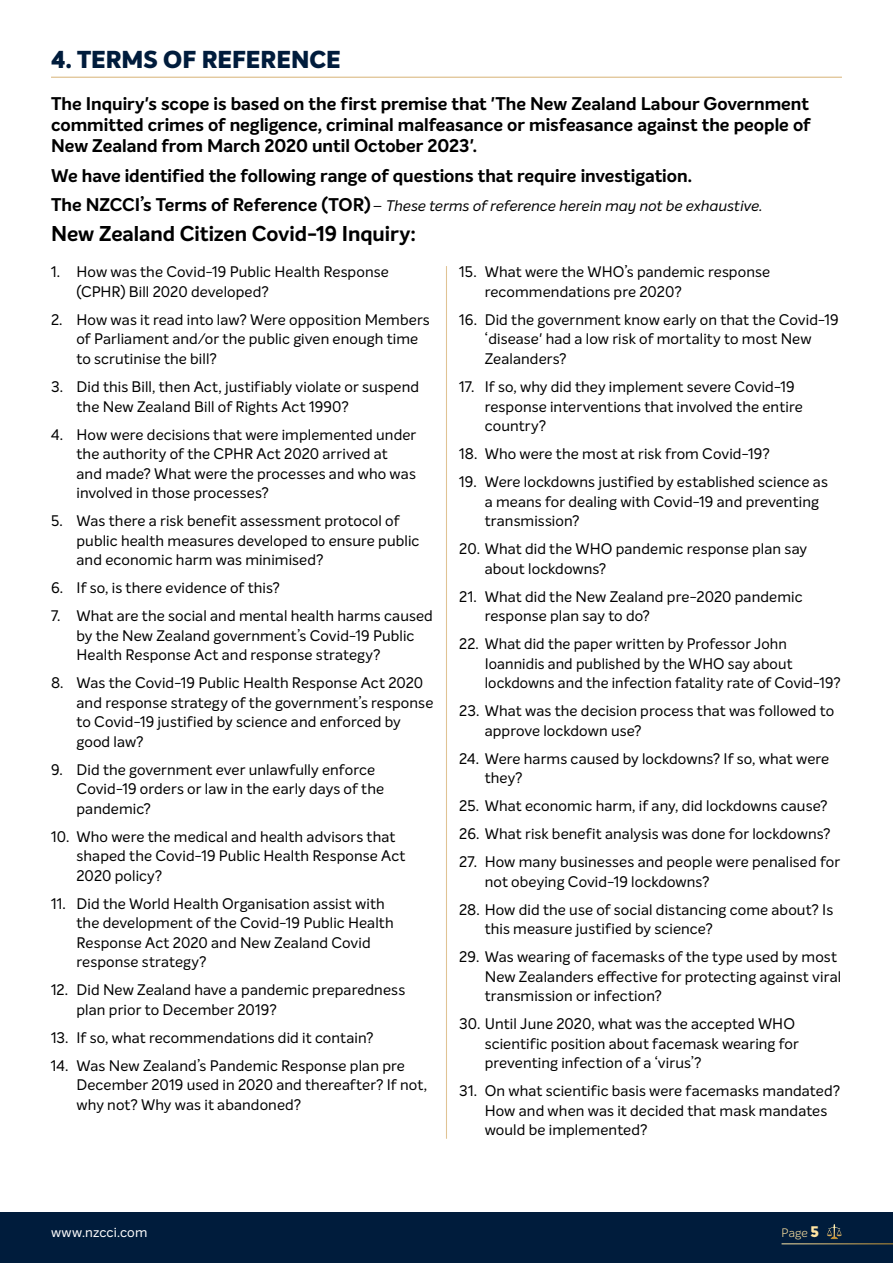
<style>
.page{position:relative;width:893px;height:1263px;background:#fff}
.page>*{position:absolute;margin:0;border:0;box-sizing:border-box;transform-origin:0 0}
.t1{font:800 24px "Intelo Alt";color:#001c3c}
.t2{font:700 21px "Intelo Alt";color:#000}
.t3{font:700 18px/21px "Intelo Alt";color:#000;text-align:justify}
.t4{font:15px/19.5px "Intelo Alt";letter-spacing:.005em;color:#000}
.t5{font:italic 15px "Intelo Alt";letter-spacing:.005em;color:#000}
.t6{font:13.5px "Intelo Alt";letter-spacing:.01em;color:#fff}
.t7{font:300 12px "Intelo Alt";color:#ffe4a2}
.s1{font-weight:700;font-style:normal;font-size:18px}
.s2{font-weight:800;font-size:15px}
</style>
<div class="page">
<div style="left:0;top:1212px;width:893px;height:51px;background:#001c3c"></div>
<svg style="left:827px;top:1224px;width:14px;height:15px"></svg>
<hr style="left:781px;top:1243px;width:112px;height:1px;background:#fff">
<hr style="left:51px;top:77px;width:791px;height:1px;background:#dab77e">
<hr style="left:446px;top:266px;width:1px;height:873px;background:#e0c394">
<h1 class="t1" style="left:51px;top:44px;width:291px">4. TERMS OF REFERENCE</h1>
<p class="t3" style="left:51px;top:94px;width:761px">The Inquiry's scope is based on the first premise that 'The New Zealand Labour Government committed crimes of negligence, criminal malfeasance or misfeasance against the people of New Zealand from March 2020 until October 2023'.</p>
<p class="t3" style="left:51px;top:165px;width:642px">We have identified the following range of questions that require investigation.</p>
<p class="t5" style="left:51px;top:197px;width:714px"><span class="s1">The NZCCI’s Terms of Reference (TOR)</span> – These terms of reference herein may not be exhaustive.</p>
<h2 class="t2" style="left:51px;top:220px;width:367px">New Zealand Citizen Covid-19 Inquiry:</h2>
<p class="t4" style="left:77px;top:262px;width:314px;text-indent:-26px">1. How was the Covid-19 Public Health Response (CPHR) Bill 2020 developed?</p>
<p class="t4" style="left:77px;top:310px;width:355px;text-indent:-26px">2. How was it read into law? Were opposition Members of Parliament and/or the public given enough time to scrutinise the bill?</p>
<p class="t4" style="left:77px;top:377px;width:344px;text-indent:-26px">3. Did this Bill, then Act, justifiably violate or suspend the New Zealand Bill of Rights Act 1990?</p>
<p class="t4" style="left:77px;top:424px;width:341px;text-indent:-26px">4. How were decisions that were implemented under the authority of the CPHR Act 2020 arrived at and made? What were the processes and who was involved in those processes?</p>
<p class="t4" style="left:77px;top:511px;width:344px;text-indent:-26px">5. Was there a risk benefit assessment protocol of public health measures developed to ensure public and economic harm was minimised?</p>
<p class="t4" style="left:51px;top:578px;width:230px">6. If so, is there evidence of this?</p>
<p class="t4" style="left:77px;top:606px;width:358px;text-indent:-26px">7. What are the social and mental health harms caused by the New Zealand government’s Covid-19 Public<br>Health Response Act and response strategy?</p>
<p class="t4" style="left:77px;top:673px;width:358px;text-indent:-26px">8. Was the Covid-19 Public Health Response Act 2020 and response strategy of the government’s response to Covid-19 justified by science and enforced by good law?</p>
<p class="t4" style="left:77px;top:759px;width:309px;text-indent:-26px">9. Did the government ever unlawfully enforce<br>Covid-19 orders or law in the early days of the pandemic?</p>
<p class="t4" style="left:77px;top:826px;width:330px;text-indent:-26px">10. Who were the medical and health advisors that shaped the Covid-19 Public Health Response Act<br>2020 policy?</p>
<p class="t4" style="left:77px;top:893px;width:319px;text-indent:-26px">11. Did the World Health Organisation assist with the development of the Covid-19 Public Health Response Act 2020 and New Zealand Covid response strategy?</p>
<p class="t4" style="left:77px;top:980px;width:330px;text-indent:-26px">12. Did New Zealand have a pandemic preparedness plan prior to December 2019?</p>
<p class="t4" style="left:51px;top:1027px;width:324px">13. If so, what recommendations did it contain?</p>
<p class="t4" style="left:77px;top:1055px;width:352px;text-indent:-26px">14. Was New Zealand’s Pandemic Response plan pre<br>December 2019 used in 2020 and thereafter? If not, why not? Why was it abandoned?</p>
<p class="t4" style="left:485px;top:262px;width:287px;text-indent:-26px">15. What were the WHO’s pandemic response recommendations pre 2020?</p>
<p class="t4" style="left:485px;top:310px;width:356px;text-indent:-26px">16. Did the government know early on that the Covid-19 ‘disease' had a low risk of mortality to most New<br>Zealanders?</p>
<p class="t4" style="left:485px;top:377px;width:319px;text-indent:-26px">17. If so, why did they implement severe Covid-19 response interventions that involved the entire country?</p>
<p class="t4" style="left:459px;top:444px;width:312px">18. Who were the most at risk from Covid-19?</p>
<p class="t4" style="left:485px;top:472px;width:345px;text-indent:-26px">19. Were lockdowns justified by established science as a means for dealing with Covid-19 and preventing transmission?</p>
<p class="t4" style="left:485px;top:539px;width:324px;text-indent:-26px">20. What did the WHO pandemic response plan say about lockdowns?</p>
<p class="t4" style="left:485px;top:586px;width:319px;text-indent:-26px">21. What did the New Zealand pre-2020 pandemic response plan say to do?</p>
<p class="t4" style="left:485px;top:634px;width:358px;text-indent:-26px">22. What did the paper written by Professor John<br>Ioannidis and published by the WHO say about lockdowns and the infection fatality rate of Covid-19?</p>
<p class="t4" style="left:485px;top:701px;width:351px;text-indent:-26px">23. What was the decision process that was followed to approve lockdown use?</p>
<p class="t4" style="left:485px;top:748px;width:346px;text-indent:-26px">24. Were harms caused by lockdowns? If so, what were they?</p>
<p class="t4" style="left:459px;top:796px;width:370px">25. What economic harm, if any, did lockdowns cause?</p>
<p class="t4" style="left:459px;top:824px;width:373px">26. What risk benefit analysis was done for lockdowns?</p>
<p class="t4" style="left:485px;top:852px;width:357px;text-indent:-26px">27. How many businesses and people were penalised for not obeying Covid-19 lockdowns?</p>
<p class="t4" style="left:485px;top:899px;width:350px;text-indent:-26px">28. How did the use of social distancing come about? Is this measure justified by science?</p>
<p class="t4" style="left:485px;top:947px;width:358px;text-indent:-26px">29. Was wearing of facemasks of the type used by most<br>New Zealanders effective for protecting against viral transmission or infection?</p>
<p class="t4" style="left:485px;top:1014px;width:316px;text-indent:-26px">30. Until June 2020, what was the accepted WHO scientific position about facemask wearing for preventing infection of a ‘virus’?</p>
<p class="t4" style="left:485px;top:1081px;width:357px;text-indent:-26px">31. On what scientific basis were facemasks mandated?<br>How and when was it decided that mask mandates would be implemented?</p>
<p class="t6" style="left:51px;top:1224px;width:98px">www.nzcci.com</p>
<p class="t7" style="left:781px;top:1226px;width:39px">Page <span class="s2">5</span></p>
</div>
